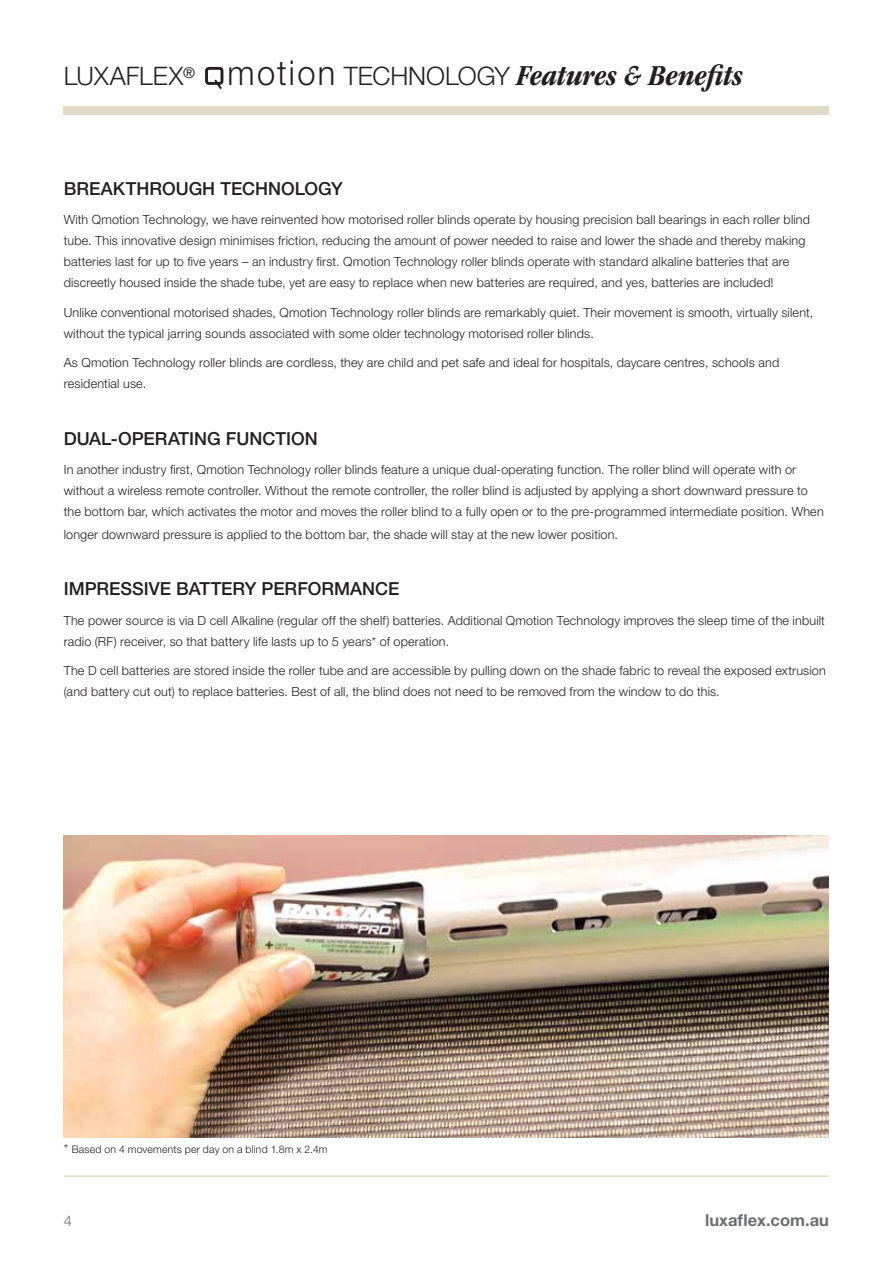
<style>
.page{position:relative;width:893px;height:1263px;background:#fff}
.page>*{position:absolute;margin:0;border:0;box-sizing:border-box;transform-origin:0 0}
.t1{font:300 34.2px "Helvetica Neue LT Std";letter-spacing:.075em;color:#231f20;scale:.95 1}
.t2{font:italic 700 condensed 30px "ITC Garamond Std";letter-spacing:-.005em;color:#231f20}
.t3{font:300 25.5px "Helvetica Neue LT Std";letter-spacing:-.005em;color:#231f20}
.t4{font:500 18px "Helvetica Neue LT Std";color:#231f20}
.t5{font:700 16.5px "Helvetica Neue LT Std";color:#6d6e70}
.t6{font:300 14.7px "Helvetica Neue LT Std";color:#6d6e70}
.t7{font:300 12.6px/21px "Helvetica Neue LT Std";letter-spacing:.015em;color:#231f20}
.t8{font:300 10.5px "Helvetica Neue LT Std";letter-spacing:.02em;color:#231f20}
.s1{font-size:12.6px}
</style>
<div class="page">
<hr style="left:64px;top:1175px;width:765px;height:2px;background:#e1dac7">
<div style="left:64px;top:107px;width:765px;height:8px;background:#e1dac7"></div>
<img style="left:64px;top:835px;width:765px;height:302px">
<div style="left:205px;top:67px;width:18px;height:18px;border:3px solid #231f20;border-radius:2px"></div>
<svg style="left:212px;top:77px;width:12px;height:13px"></svg>
<h1 class="t1" style="left:228px;top:61px;width:115px">motion</h1>
<h2 class="t2" style="left:517px;top:63px;width:227px">Features &amp; Benefits</h2>
<h3 class="t3" style="left:64px;top:67px;width:133px">LUXAFLEX<sup>®</sup></h3>
<h3 class="t3" style="left:344px;top:67px;width:168px">TECHNOLOGY</h3>
<h3 class="t4" style="left:64px;top:182px;width:281px">BREAKTHROUGH TECHNOLOGY</h3>
<p class="t7" style="left:64px;top:210px;width:748px">With Qmotion Technology, we have reinvented how motorised roller blinds operate by housing precision ball bearings in each roller blind tube. This innovative design minimises friction, reducing the amount of power needed to raise and lower the shade and thereby making batteries last for up to five years – an industry first. Qmotion Technology roller blinds operate with standard alkaline batteries that are discreetly housed inside the shade tube, yet are easy to replace when new batteries are required, and yes, batteries are included!</p>
<p class="t7" style="left:64px;top:303px;width:751px">Unlike conventional motorised shades, Qmotion Technology roller blinds are remarkably quiet. Their movement is smooth, virtually silent, without the typical jarring sounds associated with some older technology motorised roller blinds.</p>
<p class="t7" style="left:64px;top:353px;width:717px">As Qmotion Technology roller blinds are cordless, they are child and pet safe and ideal for hospitals, daycare centres, schools and residential use.</p>
<h3 class="t4" style="left:64px;top:432px;width:255px">DUAL-OPERATING FUNCTION</h3>
<p class="t7" style="left:64px;top:460px;width:761px">In another industry first, Qmotion Technology roller blinds feature a unique dual-operating function. The roller blind will operate with or without a wireless remote controller. Without the remote controller, the roller blind is adjusted by applying a short downward pressure to the bottom bar, which activates the motor and moves the roller blind to a fully open or to the pre-programmed intermediate position. When</p>
<p class="t7" style="left:64px;top:525px;width:556px">longer downward pressure is applied to the bottom bar, the shade will stay at the new lower position.</p>
<h3 class="t4" style="left:64px;top:582px;width:337px">IMPRESSIVE BATTERY PERFORMANCE</h3>
<p class="t7" style="left:64px;top:611px;width:763px">The power source is via D cell Alkaline (regular off the shelf) batteries. Additional Qmotion Technology improves the sleep time of the inbuilt radio (RF) receiver, so that battery life lasts up to 5 years* of operation.</p>
<p class="t7" style="left:64px;top:661px;width:764px">The D cell batteries are stored inside the roller tube and are accessible by pulling down on the shade fabric to reveal the exposed extrusion (and battery cut out) to replace batteries. Best of all, the blind does not need to be removed from the window to do this.</p>
<p class="t8" style="left:64px;top:1146px;width:265px"><span class="s1">*</span> Based on 4 movements per day on a blind 1.8m x 2.4m</p>
<p class="t6" style="left:64px;top:1216px;width:10px">4</p>
<h3 class="t5" style="left:705px;top:1214px;width:125px">luxaflex.com.au</h3>
</div>
